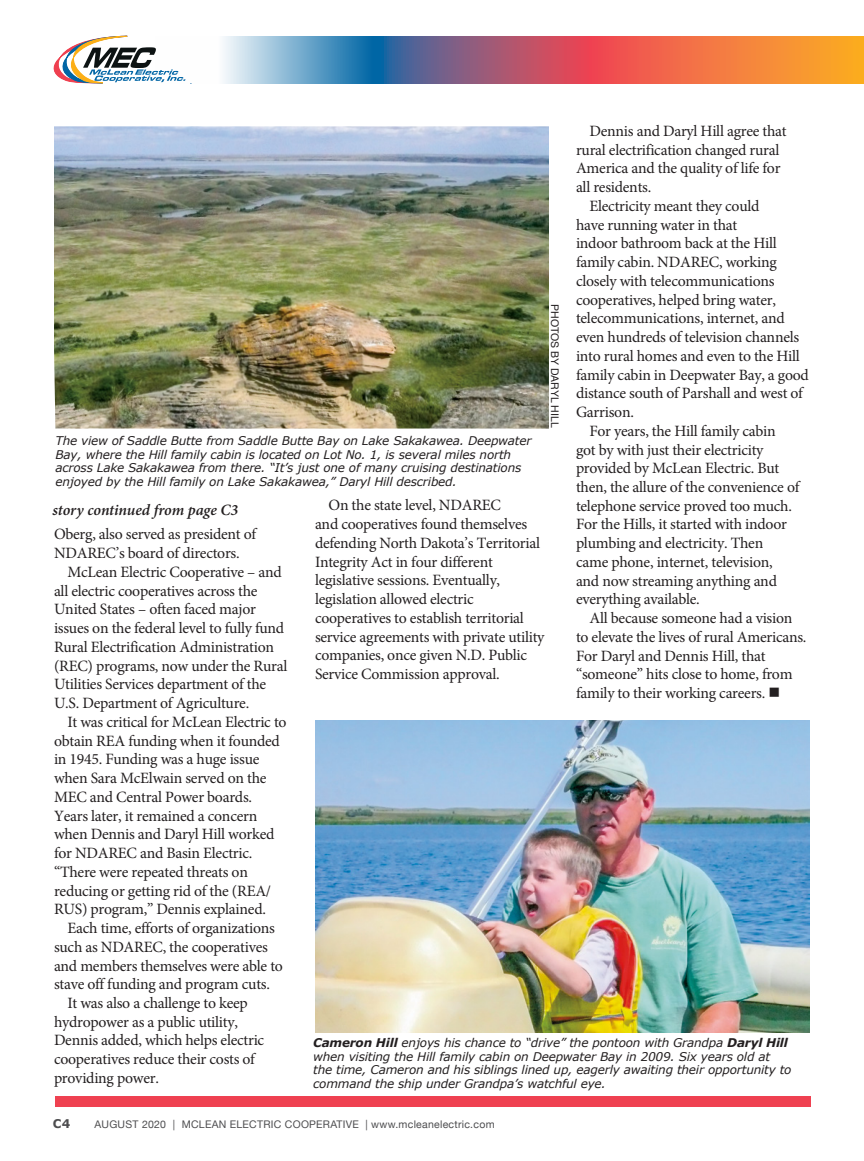
<style>
.page{position:relative;width:864px;height:1161px;background:#fff}
.page>*{position:absolute;margin:0;border:0;box-sizing:border-box;transform-origin:0 0}
.t1{font:15.75px/18.8px "Minion Pro";letter-spacing:-.015em;color:#231f20}
.t2{font:italic 600 15.75px "Minion Pro";letter-spacing:-.005em;color:#231f20}
.t3{font:italic 12px/13.5px "Verdana";letter-spacing:-.015em;color:#231f20}
.t4{font:700 12px "Verdana";color:#4d4d4f}
.t5{font:10.5px "Helvetica Neue";letter-spacing:.025em;color:#4d4d4f}
.t6{font:10.5px "Helvetica";color:#231f20}
.s1{font-weight:700}
</style>
<div class="page">
<div style="left:56px;top:1097px;width:756px;height:10px;background:#ef4151"></div>
<img style="left:54px;top:126px;width:495px;height:303px">
<img style="left:315px;top:721px;width:495px;height:312px">
<svg style="left:53px;top:36px;width:103px;height:48px"></svg>
<svg style="left:156px;top:36px;width:708px;height:48px"></svg>
<p class="t1" style="left:590px;top:122px;width:199px">Dennis and Daryl Hill agree that</p>
<p class="t1" style="left:576px;top:140px;width:205px">rural electrification changed rural</p>
<p class="t1" style="left:576px;top:159px;width:206px">America and the quality of life for</p>
<p class="t1" style="left:576px;top:178px;width:77px">all residents.</p>
<p class="t1" style="left:590px;top:197px;width:171px">Electricity meant they could</p>
<p class="t1" style="left:576px;top:215px;width:163px">have running water in that</p>
<p class="t1" style="left:576px;top:234px;width:202px">indoor bathroom back at the Hill</p>
<p class="t1" style="left:576px;top:253px;width:202px">family cabin. NDAREC, working</p>
<p class="t1" style="left:576px;top:272px;width:200px">closely with telecommunications</p>
<p class="t1" style="left:576px;top:290px;width:202px">cooperatives, helped bring water,</p>
<p class="t1" style="left:576px;top:309px;width:210px">telecommunications, internet, and</p>
<p class="t1" style="left:576px;top:328px;width:225px">even hundreds of television channels</p>
<p class="t1" style="left:576px;top:346px;width:225px">into rural homes and even to the Hill</p>
<p class="t1" style="left:576px;top:365px;width:234px">family cabin in Deepwater Bay, a good</p>
<p class="t1" style="left:576px;top:384px;width:228px">distance south of Parshall and west of</p>
<p class="t1" style="left:576px;top:403px;width:59px">Garrison.</p>
<p class="t1" style="left:590px;top:421px;width:188px">For years, the Hill family cabin</p>
<p class="t1" style="left:576px;top:440px;width:189px">got by with just their electricity</p>
<p class="t1" style="left:576px;top:459px;width:205px">provided by McLean Electric. But</p>
<p class="t1" style="left:576px;top:478px;width:225px">then, the allure of the convenience of</p>
<p class="t1" style="left:576px;top:496px;width:218px">telephone service proved too much.</p>
<p class="t1" style="left:576px;top:515px;width:213px">For the Hills, it started with indoor</p>
<p class="t1" style="left:576px;top:534px;width:189px">plumbing and electricity. Then</p>
<p class="t1" style="left:576px;top:553px;width:198px">came phone, internet, television,</p>
<p class="t1" style="left:576px;top:571px;width:202px">and now streaming anything and</p>
<p class="t1" style="left:576px;top:590px;width:125px">everything available.</p>
<p class="t1" style="left:590px;top:609px;width:205px">All because someone had a vision</p>
<p class="t1" style="left:576px;top:628px;width:232px">to elevate the lives of rural Americans.</p>
<p class="t1" style="left:576px;top:646px;width:191px">For Daryl and Dennis Hill, that</p>
<p class="t1" style="left:576px;top:665px;width:218px">“someone” hits close to home, from</p>
<p class="t1" style="left:576px;top:684px;width:206px">family to their working careers. ■</p>
<p class="t6" style="left:563px;top:304px;width:125px;rotate:90deg">PHOTOS BY DARYL HILL</p>
<p class="t3" style="left:56px;top:434px;width:478px">The view of Saddle Butte from Saddle Butte Bay on Lake Sakakawea. Deepwater Bay, where the Hill family cabin is located on Lot No. 1, is several miles north across Lake Sakakawea from there. “It’s just one of many cruising destinations enjoyed by the Hill family on Lake Sakakawea,” Daryl Hill described.</p>
<p class="t1" style="left:315px;top:496px;width:231px;text-indent:13px">On the state level, NDAREC<br>and cooperatives found themselves defending North Dakota’s Territorial Integrity Act in four different legislative sessions. Eventually, legislation allowed electric cooperatives to establish territorial service agreements with private utility companies, once given N.D. Public Service Commission approval.</p>
<p class="t2" style="left:53px;top:498px;width:187px">story continued from page C3</p>
<p class="t1" style="left:54px;top:525px;width:204px">Oberg, also served as president of<br>NDAREC’s board of directors.</p>
<p class="t1" style="left:54px;top:563px;width:235px;text-indent:13px">McLean Electric Cooperative – and all electric cooperatives across the United States – often faced major issues on the federal level to fully fund Rural Electrification Administration (REC) programs, now under the Rural Utilities Services department of the U.S. Department of Agriculture.</p>
<p class="t1" style="left:54px;top:713px;width:234px;text-indent:13px">It was critical for McLean Electric to obtain REA funding when it founded in 1945. Funding was a huge issue when Sara McElwain served on the MEC and Central Power boards.<br>Years later, it remained a concern when Dennis and Daryl Hill worked for NDAREC and Basin Electric. “There were repeated threats on reducing or getting rid of the (REA/ RUS) program,” Dennis explained.</p>
<p class="t1" style="left:67px;top:919px;width:209px">Each time, efforts of organizations</p>
<p class="t1" style="left:54px;top:937px;width:215px">such as NDAREC, the cooperatives</p>
<p class="t1" style="left:54px;top:956px;width:230px">and members themselves were able to</p>
<p class="t1" style="left:54px;top:975px;width:217px">stave off funding and program cuts.</p>
<p class="t1" style="left:67px;top:994px;width:182px">It was also a challenge to keep</p>
<p class="t1" style="left:54px;top:1012px;width:186px">hydropower as a public utility,</p>
<p class="t1" style="left:54px;top:1031px;width:212px">Dennis added, which helps electric</p>
<p class="t1" style="left:54px;top:1050px;width:202px">cooperatives reduce their costs of</p>
<p class="t1" style="left:54px;top:1069px;width:106px">providing power.</p>
<p class="t3" style="left:313px;top:1036px;width:480px"><span class="s1">Cameron Hill</span> enjoys his chance to “drive” the pontoon with Grandpa <span class="s1">Daryl Hill </span>when visiting the Hill family cabin on Deepwater Bay in 2009. Six years old at the time, Cameron and his siblings lined up, eagerly awaiting their opportunity to command the ship under Grandpa’s watchful eye.</p>
<p class="t4" style="left:53px;top:1116px;width:19px">C4</p>
<p class="t5" style="left:94px;top:1116px;width:402px">AUGUST 2020 | MCLEAN ELECTRIC COOPERATIVE | www.mcleanelectric.com</p>
</div>
